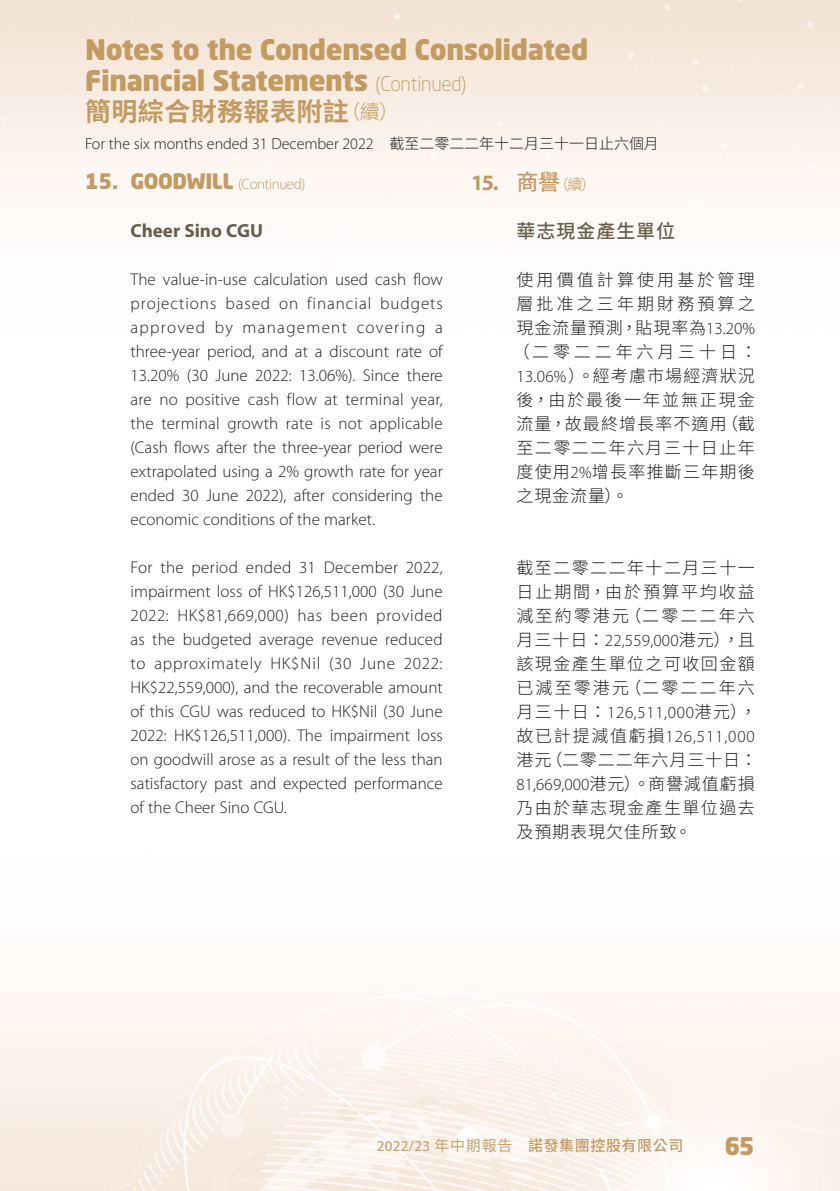
<style>
.page{position:relative;width:840px;height:1191px;background:#fff}
.page>*{position:absolute;margin:0;border:0;box-sizing:border-box;transform-origin:0 0}
.t1{font:900 28px/31px "Neo Sans Std";letter-spacing:-.015em;color:#c29b62}
.t2{font:700 26px "Source Han Sans TC";letter-spacing:.015em;color:#c29b62}
.t3{font:900 24px "Neo Sans Std";color:#c29b62}
.C_Heading_1{font:700 22px "Myriad Pro";color:#c29b62}
.Heading_1{font:900 21px "Neo Sans Std";letter-spacing:-.025em;color:#c29b62}
.Heading_2{font:700 19px "Myriad Pro";color:#685e4c}
.C_Heading_2{font:500 19px "Source Han Sans TC";letter-spacing:.05em;color:#685e4c}
.Body_Text{font:300 17px/24px "Myriad Pro";color:#231f20;text-align:justify}
.C_Body_Text{font:300 17px/24px "Source Han Sans TC";letter-spacing:.085em;color:#231f20}
.t4{font:300 16px "Myriad Pro";letter-spacing:-.005em;color:#231f20}
.t5{font:500 15px "Source Han Sans TC";letter-spacing:.04em;color:#c29b62}
.s1{font-weight:300;font-size:20px}
.s2{font-family:"Source Han Sans TC";font-size:15px}
.s3{font-family:"Source Han Sans TC";font-weight:500}
.s4{font-family:"Source Han Sans TC";font-weight:300;font-size:15px}
.s5{font-family:"Myriad Pro"}
.s6{font-family:"Myriad Pro";font-weight:300;font-size:15px}
.s7{font-family:"Myriad Pro";font-weight:400}
.s8{font-weight:400}
</style>
<div class="page">
<h1 class="t1" style="left:85px;top:33px;width:504px">Notes to the Condensed Consolidated<br>Financial Statements <span class="s1">(Continued)</span></h1>
<h2 class="t2" style="left:85px;top:97px;width:315px">簡明綜合財務報表附註<span class="s1">（續）</span></h2>
<p class="t4" style="left:85px;top:134px;width:575px">For the six months ended 31 December 2022 <span class="s2">截至二零二二年十二月三十一日止六個月</span></p>
<p class="C_Heading_1" style="left:471px;top:168px;width:126px">15. <span class="s3">商譽</span><span class="s4">（續）</span></p>
<p class="C_Heading_2" style="left:516px;top:220px;width:160px">華志現金產生單位</p>
<p class="C_Body_Text" style="left:512px;top:268px;width:245px">使用價值計算使用基於管理層批准之三年期財務預算之現金流量預測，貼現率為<span class="s5">13.20%</span>（二零二二年六月三十日：<br><span class="s5">13.06%</span>）。經考慮市場經濟狀況後，由於最後一年並無正現金流量，故最終增長率不適用（截至二零二二年六月三十日止年度使用<span class="s5">2%</span>增長率推斷三年期後之現金流量）。</p>
<p class="Heading_1" style="left:85px;top:167px;width:222px">15. GOODWILL <span class="s6">(Continued)</span></p>
<p class="Heading_2" style="left:130px;top:218px;width:134px">Cheer Sino CGU</p>
<p class="Body_Text" style="left:130px;top:267px;width:314px">The value-in-use calculation used cash flow projections based on financial budgets approved by management covering a three-year period, and at a discount rate of 13.20% (30 June 2022: 13.06%). Since there are no positive cash flow at terminal year, the terminal growth rate is not applicable (Cash flows after the three-year period were extrapolated using a 2% growth rate for year ended 30 June 2022), after considering the economic conditions of the market.</p>
<p class="Body_Text" style="left:130px;top:555px;width:313px">For the period ended 31 December 2022, impairment loss of HK$126,511,000 (30 June 2022: HK$81,669,000) has been provided as the budgeted average revenue reduced to approximately HK$Nil (30 June 2022:<br>HK$22,559,000), and the recoverable amount of this CGU was reduced to HK$Nil (30 June 2022: HK$126,511,000). The impairment loss on goodwill arose as a result of the less than satisfactory past and expected performance of the Cheer Sino CGU.</p>
<p class="C_Body_Text" style="left:516px;top:556px;width:242px">截至二零二二年十二月三十一日止期間，由於預算平均收益減至約零港元（二零二二年六月三十日：<span class="s5">22,559,000</span>港元），且該現金產生單位之可收回金額已減至零港元（二零二二年六月三十日：<span class="s5">126,511,000</span>港元），故已計提減值虧損<span class="s5">126,511,000</span>港元（二零二二年六月三十日：<br><span class="s5">81,669,000</span>港元）。商譽減值虧損乃由於華志現金產生單位過去及預期表現欠佳所致。</p>
<p class="t5" style="left:376px;top:1137px;width:308px"><span class="s7">2022/23</span> <span class="s8">年中期報告</span> 諾發集團控股有限公司</p>
<h3 class="t3" style="left:724px;top:1130px;width:32px">65</h3>
</div>
